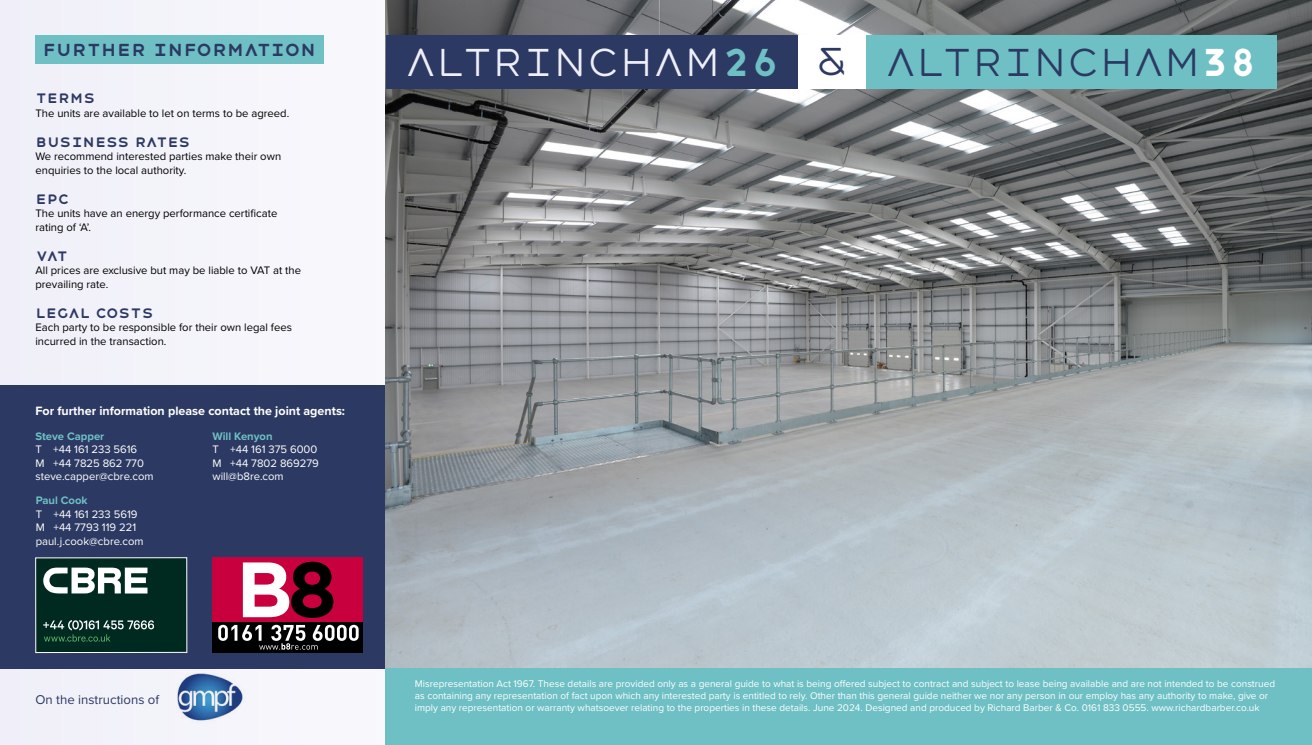
<style>
.page{position:relative;width:1312px;height:745px;background:#fff}
.page>*{position:absolute;margin:0;border:0;box-sizing:border-box;transform-origin:0 0}
.t1{font:39px "Havelock Titling";letter-spacing:-.04em;color:#2c3962}
.t2{font:700 17.5px "Havelock Titling";letter-spacing:-.035em;color:#2c3962}
.t3{font:700 13.75px "Havelock Titling";letter-spacing:-.04em;color:#2c3962}
.t4{font:13.12px "Proxima Nova";color:#2c3962}
.t5{font:700 12.5px "Proxima Nova";color:#fff}
.t6{font:11.25px/13.5px "Proxima Nova";color:#000}
.t7{font:11.25px/13.5px "Proxima Nova";color:#fff}
.t8{font:700 11.25px "Proxima Nova";color:#6ec0c4}
.t9{font:10px/12px "Proxima Nova";color:#fff}
.s1{color:#efeff9}
.s2{font-weight:700;color:#6ec0c4}
.s3{font-weight:700;color:#fff}
</style>
<div class="page">
<div style="left:0;top:0;width:1311px;height:744px;background:#f4f4fb"></div>
<div style="left:0;top:384px;width:386px;height:284px;background:#2c3962"></div>
<img style="left:385px;top:0;width:926px;height:668px">
<div style="left:385px;top:668px;width:926px;height:76px;background:#6ec0c4"></div>
<div style="left:212px;top:557px;width:151px;height:95px;background:#c8003e"></div>
<div style="left:212px;top:621px;width:151px;height:31px;background:#000"></div>
<svg style="left:243px;top:561px;width:90px;height:56px"></svg>
<svg style="left:218px;top:624px;width:140px;height:25px"></svg>
<div style="left:36px;top:557px;width:151px;height:95px;background:#00291f"></div>
<svg style="left:43px;top:567px;width:104px;height:26px"></svg>
<svg style="left:43px;top:620px;width:111px;height:21px"></svg>
<img style="left:177px;top:673px;width:66px;height:48px">
<div style="left:35px;top:35px;width:289px;height:29px;background:#6ec0c4"></div>
<div style="left:865px;top:35px;width:411px;height:54px;background:#6ec0c4"></div>
<div style="left:386px;top:35px;width:411px;height:54px;background:#2c3962"></div>
<div style="left:798px;top:35px;width:67px;height:54px;background:#fff"></div>
<h2 class="t2" style="left:43px;top:35px;width:275px">FURTHER INFORMATION</h2>
<h1 class="t1" style="left:404px;top:30px;width:854px"><span class="s1">ALTRINCHAM</span><span class="s2">26</span> &amp; ALTRINCHAM<span class="s3">38</span></h1>
<h3 class="t3" style="left:35px;top:87px;width:62px">TERMS</h3>
<p class="t6" style="left:35px;top:106px;width:255px">The units are available to let on terms to be agreed.</p>
<h3 class="t3" style="left:35px;top:130px;width:156px">BUSINESS RATES</h3>
<p class="t6" style="left:35px;top:149px;width:247px">We recommend interested parties make their own enquiries to the local authority.</p>
<h3 class="t3" style="left:35px;top:187px;width:36px">EPC</h3>
<p class="t6" style="left:35px;top:206px;width:243px">The units have an energy performance certificate rating of ‘A’.</p>
<h3 class="t3" style="left:35px;top:244px;width:34px">VAT</h3>
<p class="t6" style="left:35px;top:263px;width:267px">All prices are exclusive but may be liable to VAT at the prevailing rate.</p>
<h3 class="t3" style="left:35px;top:301px;width:120px">LEGAL COSTS</h3>
<p class="t6" style="left:35px;top:320px;width:258px">Each party to be responsible for their own legal fees incurred in the transaction.</p>
<p class="t5" style="left:35px;top:401px;width:311px">For further information please contact the joint agents:</p>
<p class="t8" style="left:212px;top:427px;width:62px">Will Kenyon</p>
<p class="t7" style="left:212px;top:442px;width:108px">T +44 161 375 6000<br>M +44 7802 869279 will@b8re.com</p>
<p class="t8" style="left:35px;top:427px;width:70px">Steve Capper</p>
<p class="t7" style="left:35px;top:442px;width:120px">T +44 161 233 5616<br>M +44 7825 862 770 steve.capper@cbre.com</p>
<p class="t8" style="left:36px;top:491px;width:53px">Paul Cook</p>
<p class="t7" style="left:36px;top:506px;width:109px">T +44 161 233 5619<br>M +44 7793 119 221 paul.j.cook@cbre.com</p>
<h3 class="t4" style="left:35px;top:689px;width:125px">On the instructions of</h3>
<p class="t9" style="left:415px;top:677px;width:861px">Misrepresentation Act 1967. These details are provided only as a general guide to what is being offered subject to contract and subject to lease being available and are not intended to be construed as containing any representation of fact upon which any interested party is entitled to rely. Other than this general guide neither we nor any person in our employ has any authority to make, give or imply any representation or warranty whatsoever relating to the properties in these details. June 2024. Designed and produced by Richard Barber &amp; Co. 0161 833 0555. www.richardbarber.co.uk</p>
</div>
